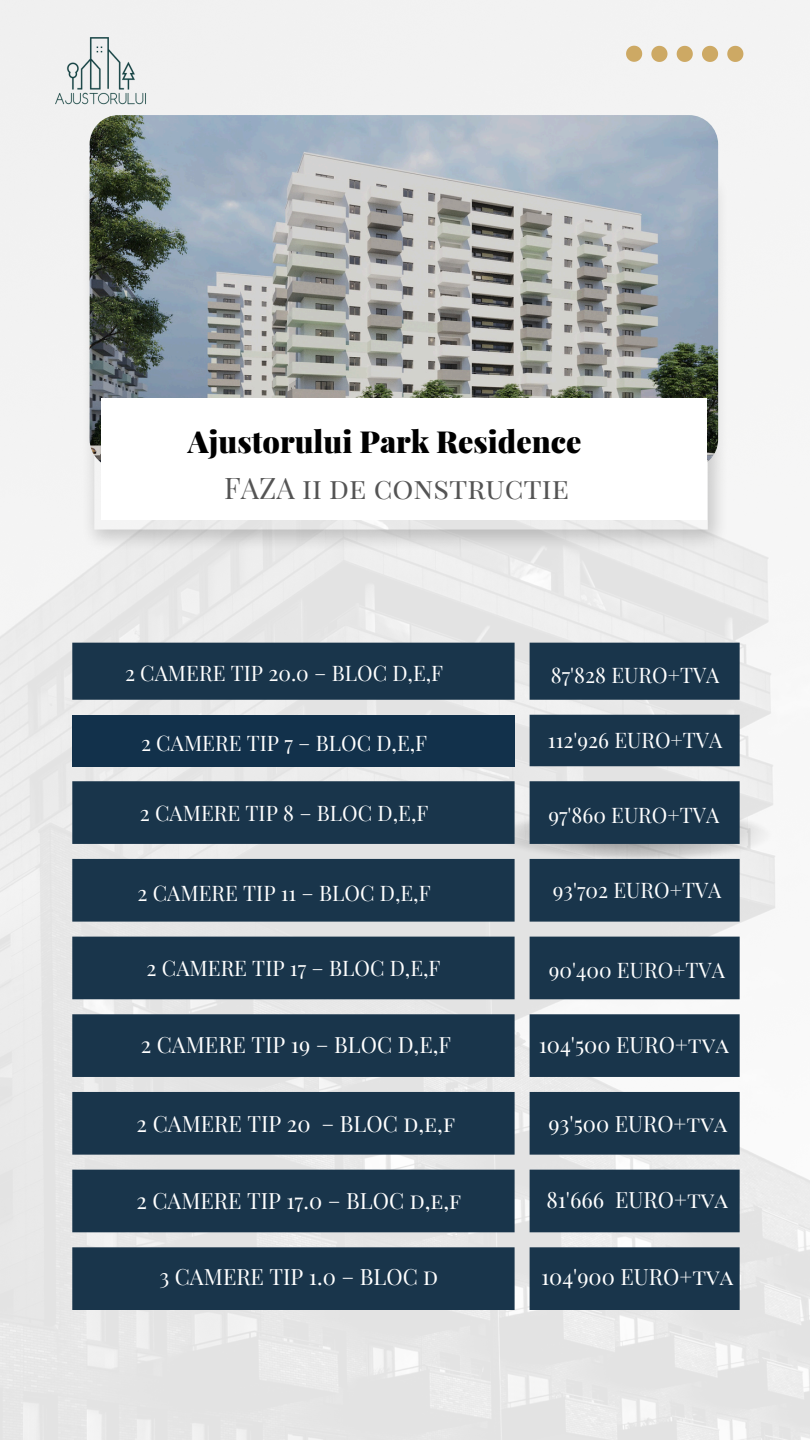
<style>
.page{position:relative;width:810px;height:1440px;background:#fff}
.page>*{position:absolute;margin:0;border:0;box-sizing:border-box;transform-origin:0 0}
.t1{font:900 30.5px "Playfair Display";color:#000}
.t2{font:29.2px "Playfair Display SC";color:#545454}
.t3{font:22px "Playfair Display SC";color:#fff}
.t4{font:21px "Playfair Display SC";color:#fff}
</style>
<div class="page">
<img style="left:0;top:0;width:810px;height:1440px">
<img style="left:81px;top:172px;width:648px;height:381px">
<img style="left:90px;top:115px;width:628px;height:354px;border-radius:29px">
<div style="left:101px;top:398px;width:606px;height:122px;background:#fff"></div>
<svg style="left:626px;top:46px;width:16px;height:16px"></svg>
<svg style="left:651px;top:46px;width:16px;height:16px"></svg>
<svg style="left:677px;top:46px;width:16px;height:16px"></svg>
<svg style="left:702px;top:46px;width:16px;height:16px"></svg>
<svg style="left:727px;top:46px;width:16px;height:16px"></svg>
<img style="left:740px;top:807px;width:34px;height:55px">
<img style="left:40px;top:38px;width:121px;height:77px">
<svg style="left:72px;top:643px;width:668px;height:667px;background:#445a6b"></svg>
<div style="left:72px;top:715px;width:443px;height:51px;background:#12314b"></div>
<p class="t1" style="left:188px;top:420px;width:395px">Ajustorului Park Residence</p>
<p class="t2" style="left:224px;top:467px;width:346px">FAZA ii de constructie</p>
<p class="t4" style="left:125px;top:658px;width:320px">2 CAMERE TIP 20.0 – BLOC D,E,F</p>
<p class="t4" style="left:551px;top:660px;width:170px">87'828 EURO+TVA</p>
<h3 class="t4" style="left:141px;top:728px;width:288px">2 CAMERE TIP 7 – BLOC D,E,F</h3>
<h1 class="t4" style="left:548px;top:726px;width:176px">112'926 EURO+TVA</h1>
<h3 class="t4" style="left:140px;top:798px;width:290px">2 CAMERE TIP 8 – BLOC D,E,F</h3>
<h3 class="t4" style="left:548px;top:800px;width:172px">97'860 EURO+TVA</h3>
<h3 class="t4" style="left:138px;top:878px;width:295px">2 CAMERE TIP 11 – BLOC D,E,F</h3>
<h3 class="t4" style="left:553px;top:875px;width:170px">93'702 EURO+TVA</h3>
<p class="t4" style="left:147px;top:953px;width:295px">2 CAMERE TIP 17 – BLOC D,E,F</p>
<p class="t4" style="left:549px;top:955px;width:178px">90'400 EURO+TVA</p>
<h2 class="t3" style="left:141px;top:1029px;width:312px">2 CAMERE TIP 19 – BLOC D,E,F</h2>
<h3 class="t3" style="left:539px;top:1029px;width:192px">104'500 EURO+tva</h3>
<h3 class="t3" style="left:137px;top:1108px;width:320px">2 CAMERE TIP 20 – BLOC d,e,f</h3>
<h3 class="t3" style="left:548px;top:1108px;width:181px">93'500 EURO+tva</h3>
<h3 class="t3" style="left:136px;top:1185px;width:327px">2 CAMERE TIP 17.0 – BLOC d,e,f</h3>
<h3 class="t3" style="left:159px;top:1261px;width:280px">3 CAMERE TIP 1.0 – BLOC d</h3>
<h3 class="t3" style="left:546px;top:1184px;width:183px">81'666 EURO+tva</h3>
<p class="t3" style="left:541px;top:1261px;width:194px">104'900 EURO+tva</p>
</div>
